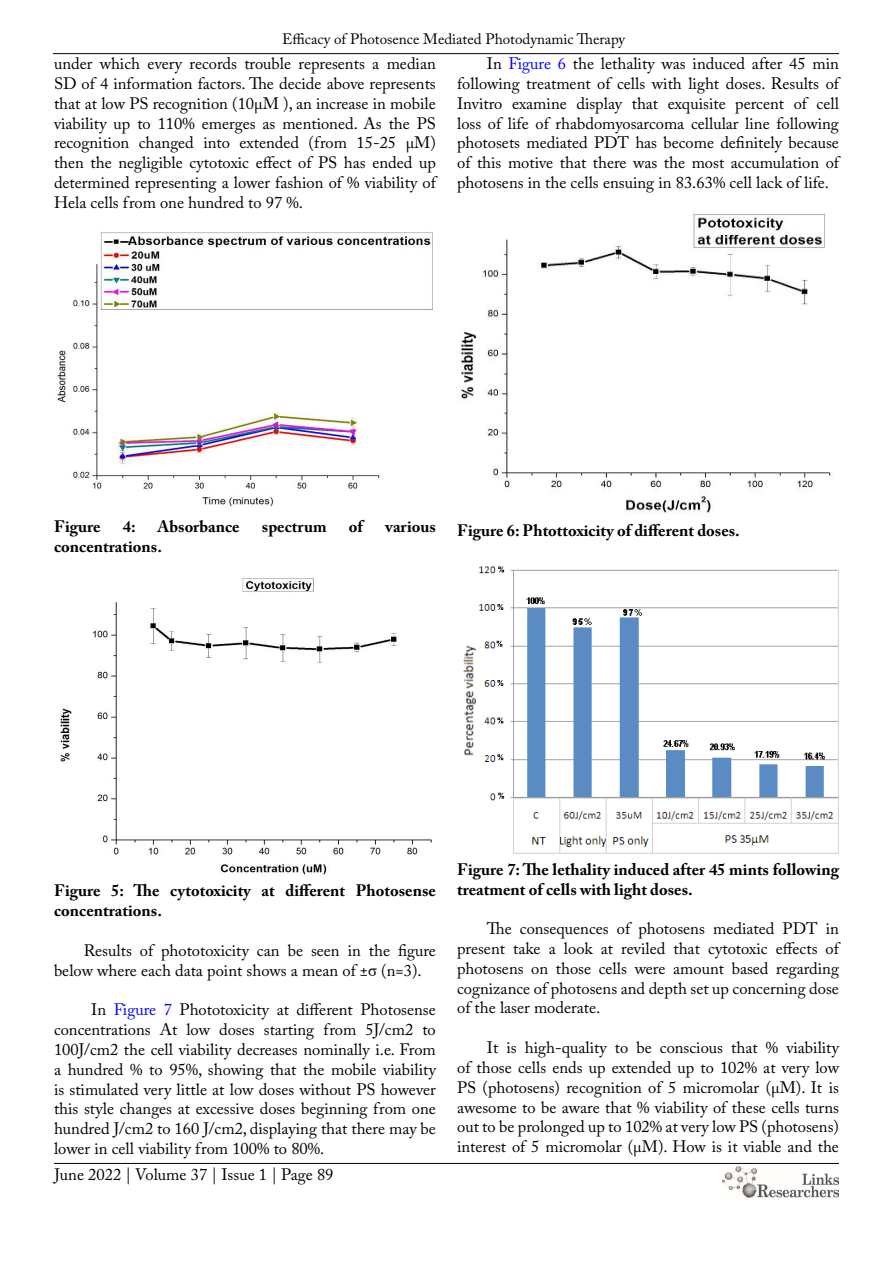
<style>
.page{position:relative;width:893px;height:1263px;background:#fff}
.page>*{position:absolute;margin:0;border:0;box-sizing:border-box;transform-origin:0 0}
.t1{font:16.5px/19.8px "Adobe Caslon Pro";color:#000;text-align:justify}
.t2{font:700 16.5px/19.8px "Adobe Caslon Pro";color:#000}
.t3{font:15px "Adobe Caslon Pro";color:#000}
.s1{color:#00f}
.s2{font-family:"Times New Roman"}
</style>
<div class="page">
<hr style="left:53px;top:53px;width:786px;height:1px;background:#000">
<hr style="left:54px;top:1163px;width:785px;height:1px;background:#000">
<img style="left:722px;top:1166px;width:117px;height:32px">
<img style="left:57px;top:232px;width:376px;height:275px">
<img style="left:60px;top:578px;width:372px;height:298px">
<img style="left:460px;top:214px;width:371px;height:300px">
<img style="left:463px;top:566px;width:376px;height:288px">
<p class="t3" style="left:282px;top:31px;width:345px">Efficacy of Photosence Mediated Photodynamic Therapy</p>
<p class="t1" style="left:54px;top:54px;width:383px">under which every records trouble represents a median SD of 4 information factors. The decide above represents that at low PS recognition (10µM ), an increase in mobile viability up to 110% emerges as mentioned. As the PS recognition changed into extended (from 15-25 µM) then the negligible cytotoxic effect of PS has ended up determined representing a lower fashion of % viability of Hela cells from one hundred to 97 %.</p>
<p class="t1" style="left:457px;top:54px;width:383px;text-indent:30px">In <span class="s1">Figure 6</span> the lethality was induced after 45 min following treatment of cells with light doses. Results of Invitro examine display that exquisite percent of cell loss of life of rhabdomyosarcoma cellular line following photosets mediated PDT has become definitely because of this motive that there was the most accumulation of photosens in the cells ensuing in 83.63% cell lack of life.</p>
<p class="t2" style="left:54px;top:516px;width:48px">Figure</p>
<p class="t2" style="left:123px;top:516px;width:14px">4:</p>
<p class="t2" style="left:157px;top:516px;width:84px">Absorbance</p>
<p class="t2" style="left:262px;top:516px;width:66px">spectrum</p>
<p class="t2" style="left:349px;top:516px;width:16px">of</p>
<p class="t2" style="left:385px;top:516px;width:52px">various</p>
<p class="t2" style="left:54px;top:536px;width:109px">concentrations.</p>
<p class="t2" style="left:457px;top:521px;width:284px">Figure 6: Phtottoxicity of different doses.</p>
<p class="t2" style="left:54px;top:881px;width:383px">Figure 5: The cytotoxicity at different Photosense concentrations.</p>
<p class="t1" style="left:54px;top:940px;width:383px;text-indent:30px">Results of phototoxicity can be seen in the figure below where each data point shows a mean of ±<span class="s2">σ</span> (n=3).</p>
<p class="t1" style="left:54px;top:1000px;width:383px;text-indent:37px">In <span class="s1">Figure 7</span> Phototoxicity at different Photosense concentrations At low doses starting from 5J/cm2 to 100J/cm2 the cell viability decreases nominally i.e. From a hundred % to 95%, showing that the mobile viability is stimulated very little at low doses without PS however this style changes at excessive doses beginning from one hundred J/cm2 to 160 J/cm2, displaying that there may be lower in cell viability from 100% to 80%.</p>
<p class="t1" style="left:54px;top:1164px;width:281px">June 2022 | Volume 37 | Issue 1 | Page 89</p>
<p class="t2" style="left:457px;top:859px;width:383px">Figure 7: The lethality induced after 45 mints following treatment of cells with light doses.</p>
<p class="t1" style="left:457px;top:919px;width:383px;text-indent:30px">The consequences of photosens mediated PDT in present take a look at reviled that cytotoxic effects of photosens on those cells were amount based regarding cognizance of photosens and depth set up concerning dose of the laser moderate.</p>
<p class="t1" style="left:457px;top:1037px;width:383px;text-indent:30px">It is high-quality to be conscious that % viability of those cells ends up extended up to 102% at very low PS (photosens) recognition of 5 micromolar (µM). It is awesome to be aware that % viability of these cells turns out to be prolonged up to 102% at very low PS (photosens) interest of 5 micromolar (µM). How is it viable and the</p>
</div>
